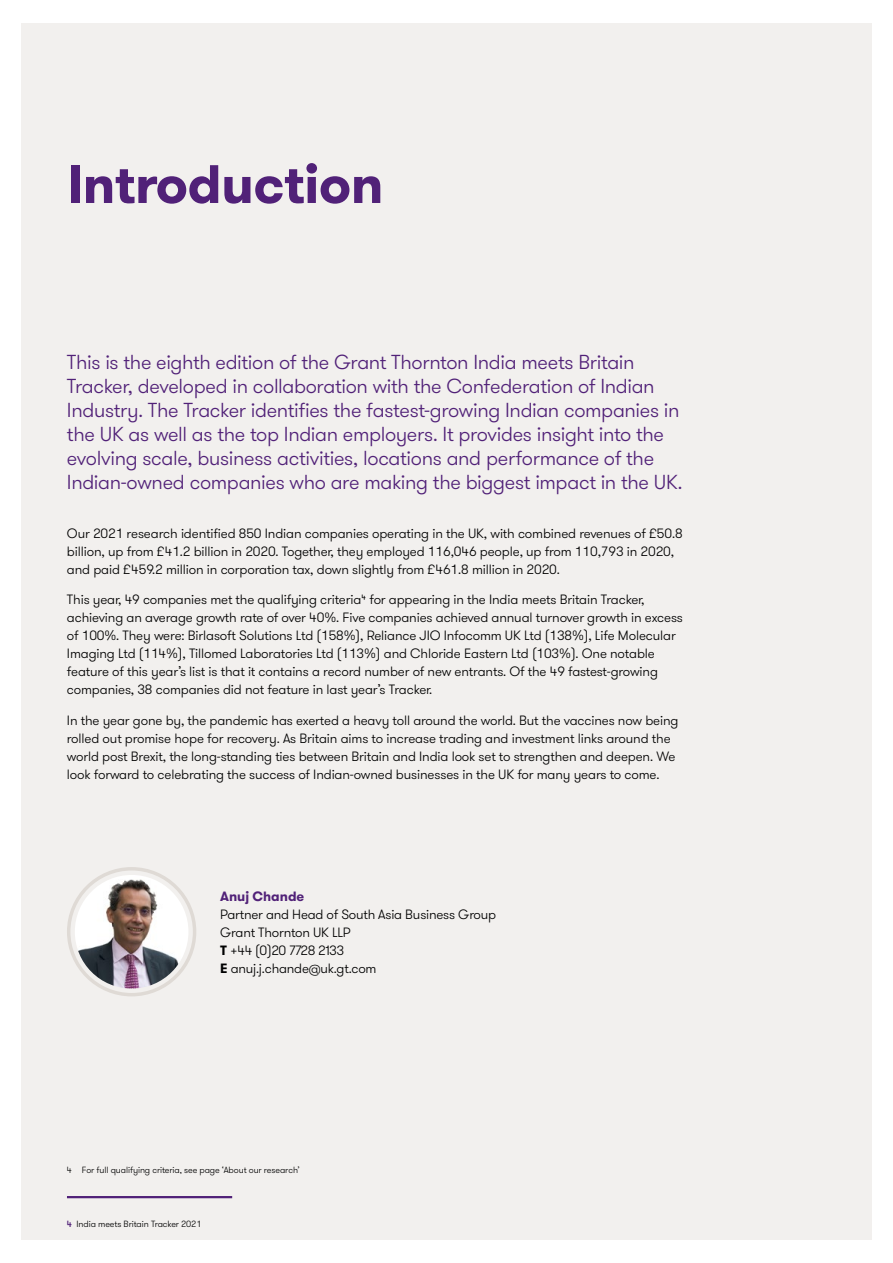
<style>
.page{position:relative;width:893px;height:1263px;background:#fff}
.page>*{position:absolute;margin:0;border:0;box-sizing:border-box;transform-origin:0 0}
._02_Headline_two_Bol{font:700 54px "GT Walsheim Pro";letter-spacing:-.01em;color:#512178}
.Intro_Standfirst_Lev{font:300 20.25px/24px "GT Walsheim Pro";letter-spacing:-.015em;color:#512178}
._11_Body_text{font:300 13.5px/18px "GT Walsheim Pro";letter-spacing:-.01em;color:#000}
._73_Contact_info{font:300 13.5px "GT Walsheim Pro";letter-spacing:-.015em;color:#000}
._71_Contact_head{font:700 13.5px "GT Walsheim Pro";color:#512178}
._49_Tbl_footnote-sou{font:300 9px "GT Walsheim Pro";letter-spacing:-.01em;color:#000}
.s1{font-weight:700}
.s2{font-weight:500;color:#512178}
</style>
<div class="page">
<div style="left:21px;top:23px;width:851px;height:1216px;background:#f2f0ee"></div>
<hr style="left:67px;top:1196px;width:165px;height:2px;background:#512178">
<div style="left:67px;top:867px;width:129px;height:129px;border:3px solid #dfdad5;border-radius:50%"></div>
<img style="left:75px;top:875px;width:113px;height:113px;border-radius:57px">
<p class="_02_Headline_two_Bol" style="left:67px;top:149px;width:318px">Introduction</p>
<p class="Intro_Standfirst_Lev" style="left:67px;top:350px;width:617px">This is the eighth edition of the Grant Thornton India meets Britain Tracker, developed in collaboration with the Confederation of Indian Industry. The Tracker identifies the fastest-growing Indian companies in the UK as well as the top Indian employers. It provides insight into the evolving scale, business activities, locations and performance of the Indian-owned companies who are making the biggest impact in the UK.</p>
<p class="_11_Body_text" style="left:67px;top:524px;width:617px">Our 2021 research identified 850 Indian companies operating in the UK, with combined revenues of £50.8 billion, up from £41.2 billion in 2020. Together, they employed 116,046 people, up from 110,793 in 2020, and paid £459.2 million in corporation tax, down slightly from £461.8 million in 2020.</p>
<p class="_11_Body_text" style="left:67px;top:591px;width:618px">This year, 49 companies met the qualifying criteria4 for appearing in the India meets Britain Tracker, achieving an average growth rate of over 40%. Five companies achieved annual turnover growth in excess of 100%. They were: Birlasoft Solutions Ltd (158%), Reliance JIO Infocomm UK Ltd (138%), Life Molecular Imaging Ltd (114%), Tillomed Laboratories Ltd (113%) and Chloride Eastern Ltd (103%). One notable feature of this year’s list is that it contains a record number of new entrants. Of the 49 fastest-growing companies, 38 companies did not feature in last year’s Tracker.</p>
<p class="_11_Body_text" style="left:67px;top:712px;width:613px">In the year gone by, the pandemic has exerted a heavy toll around the world. But the vaccines now being rolled out promise hope for recovery. As Britain aims to increase trading and investment links around the world post Brexit, the long-standing ties between Britain and India look set to strengthen and deepen. We look forward to celebrating the success of Indian-owned businesses in the UK for many years to come.</p>
<p class="_71_Contact_head" style="left:220px;top:887px;width:86px">Anuj Chande</p>
<p class="_73_Contact_info" style="left:220px;top:906px;width:278px">Partner and Head of South Asia Business Group</p>
<p class="_73_Contact_info" style="left:220px;top:924px;width:132px">Grant Thornton UK LLP</p>
<p class="_73_Contact_info" style="left:220px;top:942px;width:126px"><span class="s1">T</span> +44 (0)20 7728 2133</p>
<p class="_73_Contact_info" style="left:220px;top:960px;width:158px"><span class="s1">E</span> anuj.j.chande@uk.gt.com</p>
<p class="_49_Tbl_footnote-sou" style="left:67px;top:1164px;width:234px">4 For full qualifying criteria, see page ‘About our research’</p>
<p class="_49_Tbl_footnote-sou" style="left:67px;top:1218px;width:136px"><span class="s2">4</span> India meets Britain Tracker 2021</p>
</div>
